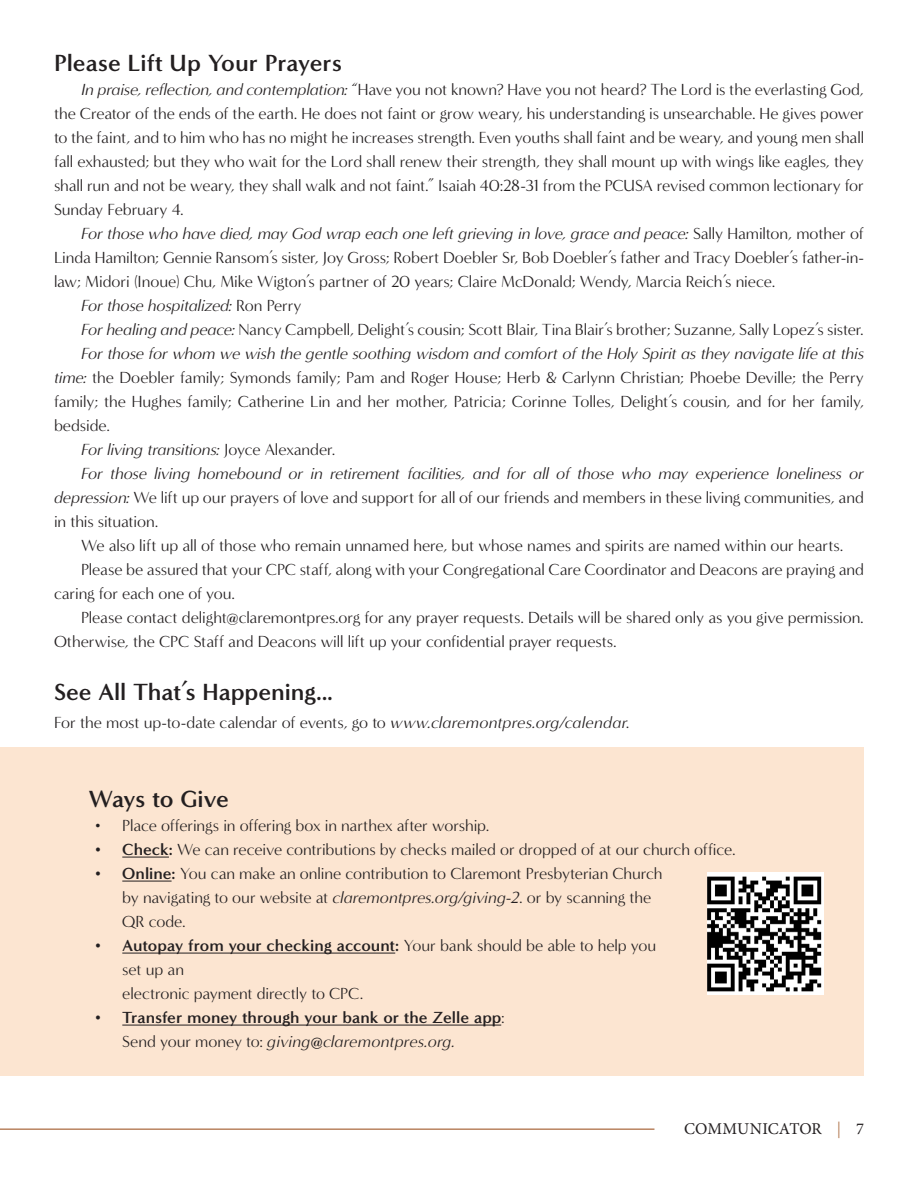
<style>
.page{position:relative;width:918px;height:1188px;background:#fff}
.page>*{position:absolute;margin:0;border:0;box-sizing:border-box;transform-origin:0 0}
.Title_Style_1{font:700 24px "Minerva Modern";letter-spacing:-.005em;color:#231f20}
.Title_Style_1-2{font:700 24px "Minerva Modern";letter-spacing:-.025em;color:#231f20}
.Title_Style_1-3{font:16.5px/24px "Minerva Modern";letter-spacing:-.005em;color:#231f20}
.t1{font:700 16.5px/24px "Minerva Modern";color:#231f20}
.t2{font:italic 16.5px "Minerva Modern";letter-spacing:-.01em;color:#231f20}
.t3{font:16.5px "Minion Pro";letter-spacing:.005em;color:#231f20}
.s1{font-style:italic}
.s2{font-style:normal}
.s3{font-weight:700}
.s4{font-weight:400}
.s5{font-weight:400;font-style:italic}
.s6{color:#b98460}
</style>
<div class="page">
<hr style="left:0;top:1128px;width:654px;height:2px;background:#b98460">
<div style="left:0;top:747px;width:864px;height:329px;background:#fce5d1"></div>
<hr style="left:122px;top:857px;width:47px;height:1px;background:#231f20">
<hr style="left:122px;top:881px;width:50px;height:1px;background:#231f20">
<hr style="left:122px;top:953px;width:273px;height:1px;background:#231f20">
<hr style="left:122px;top:1025px;width:379px;height:1px;background:#231f20">
<img style="left:707px;top:872px;width:117px;height:123px">
<p class="Title_Style_1" style="left:54px;top:49px;width:290px">Please Lift Up Your Prayers</p>
<p class="Title_Style_1-3" style="left:54px;top:78px;width:812px;text-align:justify;text-indent:27px"><span class="s1">In praise, reflection, and contemplation:</span> “Have you not known? Have you not heard? The Lord is the everlasting God, the Creator of the ends of the earth. He does not faint or grow weary, his understanding is unsearchable. He gives power to the faint, and to him who has no might he increases strength. Even youths shall faint and be weary, and young men shall fall exhausted; but they who wait for the Lord shall renew their strength, they shall mount up with wings like eagles, they shall run and not be weary, they shall walk and not faint.” Isaiah 40:28-31 from the PCUSA revised common lectionary for Sunday February 4.</p>
<p class="Title_Style_1-3" style="left:54px;top:222px;width:812px;text-align:justify;text-indent:27px"><span class="s1">For those who have died, may God wrap each one left grieving in love, grace and peace:</span> Sally Hamilton, mother of Linda Hamilton; Gennie Ransom’s sister, Joy Gross; Robert Doebler Sr, Bob Doebler’s father and Tracy Doebler’s father-in&shy;law; Midori (Inoue) Chu, Mike Wigton’s partner of 20 years; Claire McDonald; Wendy, Marcia Reich’s niece.</p>
<p class="t2" style="left:81px;top:296px;width:222px">For those hospitalized: <span class="s2">Ron Perry</span></p>
<p class="Title_Style_1-3" style="left:81px;top:318px;width:784px"><span class="s1">For healing and peace:</span> Nancy Campbell, Delight’s cousin; Scott Blair, Tina Blair’s brother; Suzanne, Sally Lopez’s sister.</p>
<p class="Title_Style_1-3" style="left:54px;top:342px;width:812px;text-align:justify;text-indent:27px"><span class="s1">For those for whom we wish the gentle soothing wisdom and comfort of the Holy Spirit as they navigate life at this time:</span> the Doebler family; Symonds family; Pam and Roger House; Herb &amp; Carlynn Christian; Phoebe Deville; the Perry family; the Hughes family; Catherine Lin and her mother, Patricia; Corinne Tolles, Delight’s cousin, and for her family, bedside.</p>
<p class="t2" style="left:81px;top:440px;width:256px">For living transitions: <span class="s2">Joyce Alexander.</span></p>
<p class="Title_Style_1-3" style="left:54px;top:462px;width:812px;text-align:justify;text-indent:27px"><span class="s1">For those living homebound or in retirement facilities, and for all of those who may experience loneliness or depression:</span> We lift up our prayers of love and support for all of our friends and members in these living communities, and in this situation.</p>
<p class="Title_Style_1-3" style="left:81px;top:534px;width:764px">We also lift up all of those who remain unnamed here, but whose names and spirits are named within our hearts.</p>
<p class="Title_Style_1-3" style="left:54px;top:558px;width:812px;text-indent:27px">Please be assured that your CPC staff, along with your Congregational Care Coordinator and Deacons are praying and caring for each one of you.</p>
<p class="Title_Style_1-3" style="left:54px;top:606px;width:811px;text-indent:27px">Please contact delight@claremontpres.org for any prayer requests. Details will be shared only as you give permission.<br>Otherwise, the CPC Staff and Deacons will lift up your confidential prayer requests.</p>
<p class="Title_Style_1" style="left:54px;top:677px;width:281px">See All That’s Happening...</p>
<p class="Title_Style_1-3" style="left:54px;top:711px;width:577px">For the most up-to-date calendar of events, go to <span class="s1">www.claremontpres.org/calendar</span>.</p>
<p class="Title_Style_1-2" style="left:89px;top:784px;width:142px">Ways to Give</p>
<p class="Title_Style_1-3" style="left:95px;top:814px;width:396px">• Place offerings in offering box in narthex after worship.</p>
<p class="Title_Style_1-3" style="left:95px;top:838px;width:642px"><span class="s3">• Check:</span> We can receive contributions by checks mailed or dropped of at our church office.</p>
<p class="Title_Style_1-3" style="left:122px;top:862px;width:542px;text-indent:-27px"><span class="s3">• Online:</span> You can make an online contribution to Claremont Presbyterian Church by navigating to our website at <span class="s1">claremontpres.org/giving-2</span>. or by scanning the<br>QR code.</p>
<p class="Title_Style_1-3" style="left:122px;top:934px;width:536px;text-indent:-27px"><span class="s3">• Autopay from your checking account:</span> Your bank should be able to help you set up an<br>electronic payment directly to CPC.</p>
<p class="t1" style="left:122px;top:1005px;width:384px;text-indent:-27px">• Transfer money through your bank or the Zelle app<span class="s4">:<br>Send your money to:</span> <span class="s5">giving@claremontpres.org.</span></p>
<p class="t3" style="left:684px;top:1118px;width:181px">COMMUNICATOR <span class="s6">|</span> 7</p>
</div>
